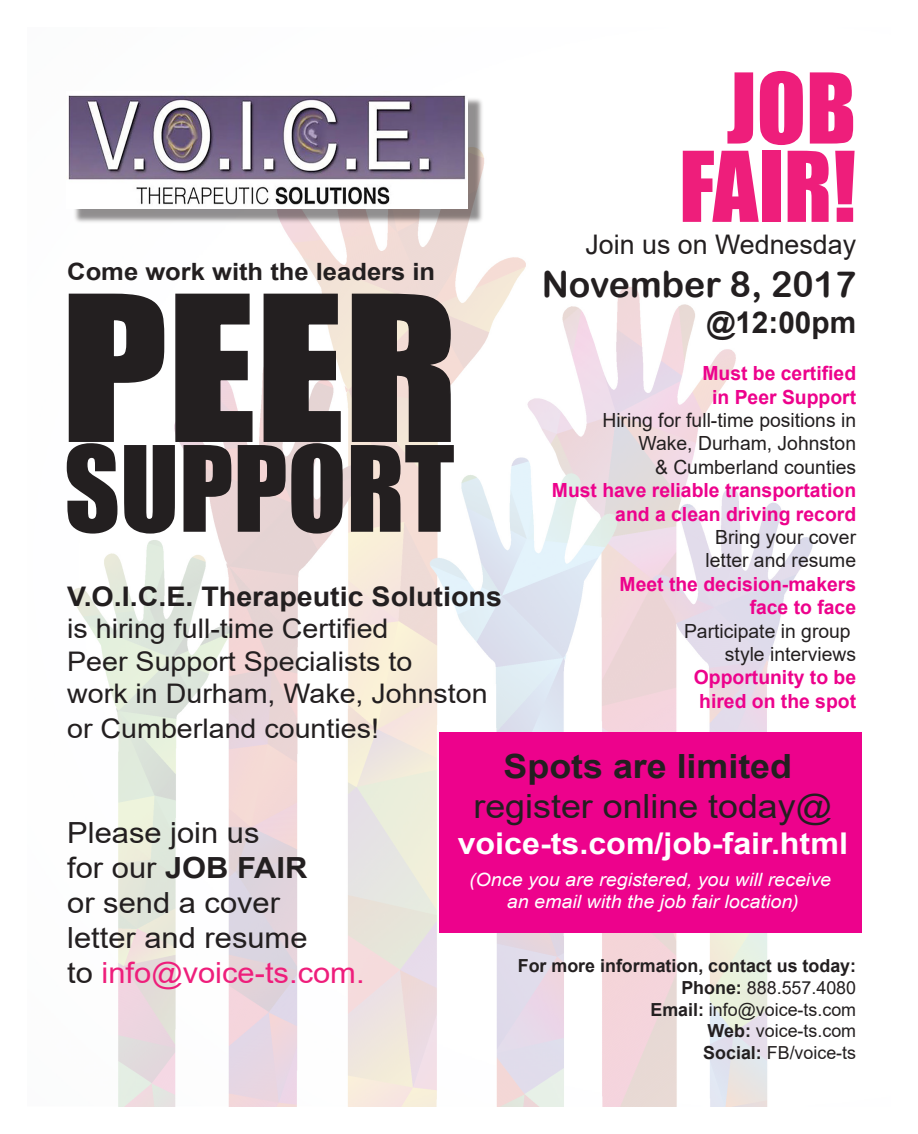
<style>
.page{position:relative;width:918px;height:1134px;background:#fff}
.page>*{position:absolute;margin:0;border:0;box-sizing:border-box;transform-origin:0 0}
.t1{font:185.7px "Impact";color:#231f20;scale:1.14 1}
.t2{font:109.65px "Impact";color:#231f20}
.t3{font:90px "Impact";color:#ee1e7b}
.t4{font:36px "Arial Rounded MT Bold";color:#231f20}
.t5{font:33.3px "Arial";color:#231f20;scale:1.07 1}
.t6{font:700 33.3px "Arial";color:#231f20;scale:1.07 1}
.t7{font:700 30px "Arial";color:#fff;scale:1.07 1}
.t8{font:700 30px "Arial";color:#231f20}
.t9{font:29.1px/35px "Arial";color:#231f20;scale:1.06 1}
.t10{font:27px/32.4px "Arial";color:#231f20;scale:1.06 1}
.t11{font:700 27px "Arial";color:#231f20;scale:1.06 1}
.t12{font:27px "Arial";color:#231f20}
.t13{font:700 23.85px "Arial";color:#231f20;scale:1.07 1}
.t14{font:700 19.5px/23.4px "Arial";color:#ed028c;text-align:right}
.t15{font:19.5px/23.4px "Arial";color:#231f20;text-align:right}
.t16{font:italic 18.3px/22px "Arial";color:#fff;text-align:center;scale:1.07 1}
.t17{font:700 18px/21.6px "Arial";color:#231f20;text-align:right}
.s1{font-weight:700}
.s2{color:#ee1e7b}
.s3{font-weight:400}
</style>
<div class="page">
<img style="left:72px;top:225px;width:741px;height:882px">
<svg style="left:68px;top:293px;width:97px;height:150px"></svg>
<svg style="left:175px;top:293px;width:78px;height:150px"></svg>
<svg style="left:263px;top:293px;width:79px;height:150px"></svg>
<svg style="left:351px;top:293px;width:101px;height:150px;background:#e4d4ca"></svg>
<img style="left:74px;top:99px;width:410px;height:126px">
<img style="left:68px;top:95px;width:400px;height:113px">
<div style="left:440px;top:732px;width:422px;height:201px;background:#ed028c"></div>
<p class="t13" style="left:67px;top:254px;width:345px">Come work with the leaders in</p>
<h1 class="t1" style="left:61px;top:224px;width:350px">PEER</h1>
<h2 class="t2" style="left:64px;top:404px;width:392px">SUPPORT</h2>
<h3 class="t11" style="left:67px;top:577px;width:412px">V.O.I.C.E. Therapeutic Solutions</h3>
<h3 class="t10" style="left:67px;top:612px;width:398px">is hiring full-time Certified<br>Peer Support Specialists to<br>work in Durham, Wake, Johnston</h3>
<h3 class="t10" style="left:67px;top:712px;width:296px">or Cumberland counties!</h3>
<h3 class="t3" style="left:727px;top:38px;width:131px">JOB</h3>
<h3 class="t3" style="left:679px;top:117px;width:179px">FAIR!</h3>
<h3 class="t12" style="left:586px;top:226px;width:272px">Join us on Wednesday</h3>
<h3 class="t4" style="left:542px;top:263px;width:316px">November 8, 2017</h3>
<h3 class="t8" style="left:706px;top:302px;width:151px">@12:00pm</h3>
<p class="t14" style="left:702px;top:362px;width:155px;text-align:center">Must be certified in Peer Support</p>
<p class="t15" style="left:602px;top:408px;width:255px">Hiring for full-time positions in<br>Wake, Durham, Johnston<br>&amp; Cumberland counties</p>
<p class="t14" style="left:552px;top:479px;width:306px">Must have reliable transportation and a clean driving record</p>
<p class="t15" style="left:706px;top:525px;width:152px;text-align:center">Bring your cover letter and resume</p>
<p class="t14" style="left:620px;top:573px;width:238px">Meet the decision-makers face to face</p>
<p class="t15" style="left:684px;top:619px;width:174px">Participate in group style interviews</p>
<p class="t14" style="left:694px;top:666px;width:164px;text-align:left">Opportunity to be hired on the spot</p>
<h3 class="t9" style="left:67px;top:815px;width:282px">Please join us<br>for our <span class="s1">JOB FAIR<br></span>or send a cover<br>letter and resume<br>to <span class="s2">info@voice-ts.com.</span></h3>
<h3 class="t6" style="left:504px;top:742px;width:271px">Spots are limited</h3>
<h3 class="t5" style="left:473px;top:783px;width:337px">register online today@</h3>
<h3 class="t7" style="left:458px;top:822px;width:366px">voice-ts.com/job-fair.html</h3>
<p class="t16" style="left:469px;top:868px;width:340px">(Once you are registered, you will receive an email with the job fair location)</p>
<p class="t17" style="left:518px;top:956px;width:340px">For more information, contact us today:<br>Phone: <span class="s3">888.557.4080<br></span>Email: <span class="s3">info@voice-ts.com<br></span>Web: <span class="s3">voice-ts.com<br></span>Social: <span class="s3">FB/voice-ts</span></p>
</div>
